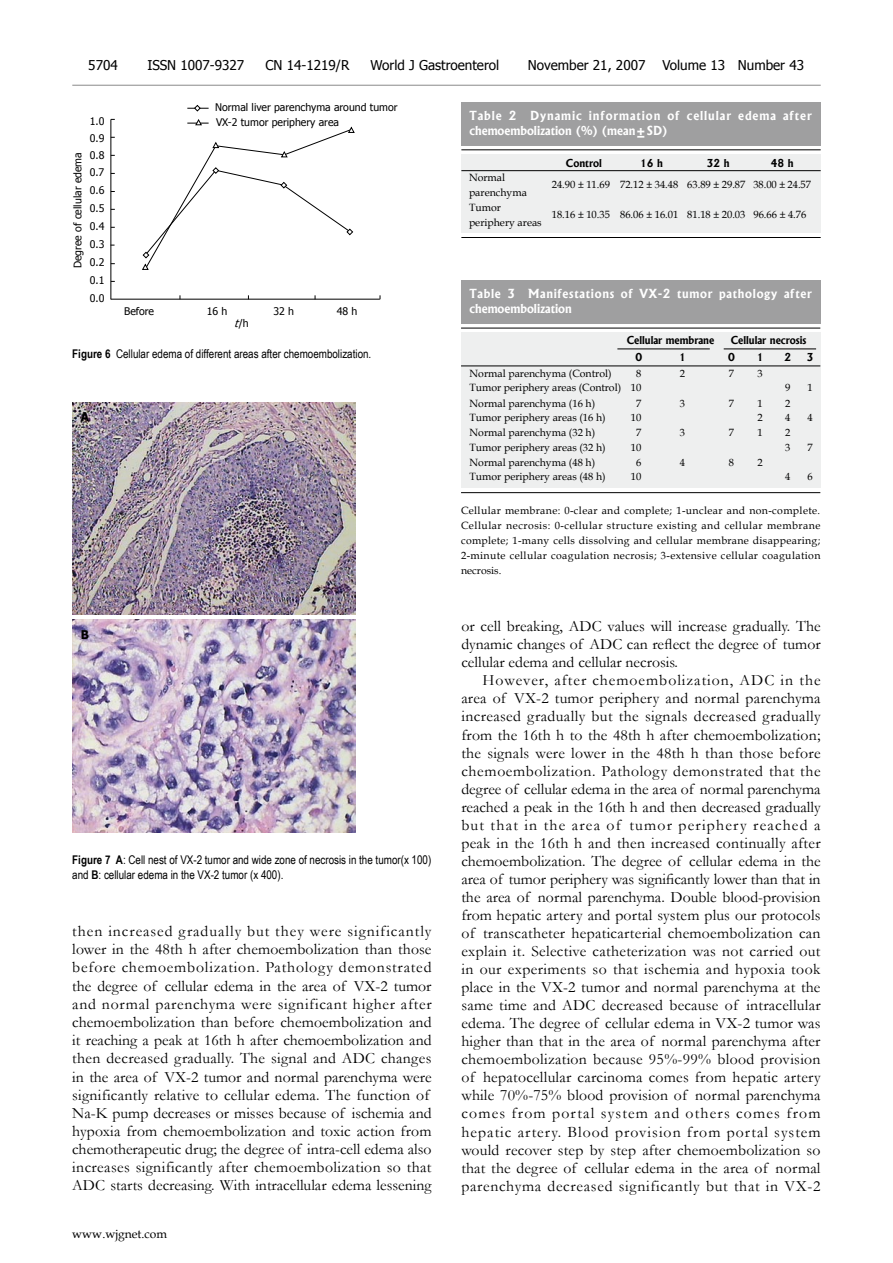
<style>
.page{position:relative;width:893px;height:1263px;background:#fff}
.page>*{position:absolute;margin:0;border:0;box-sizing:border-box;transform-origin:0 0}
.t1{font:15.75px/18px "Garamond";letter-spacing:.01em;color:#000;text-align:justify}
.t2{font:13.5px "Tahoma";color:#000}
.t3{font:12px/15px "Arial Narrow";color:#000}
.t4{font:700 12px/15px "Albertus";letter-spacing:.06em;color:#fff}
.t5{font:12px "Book Antiqua";color:#000}
.t6{font:700 12px "Tahoma";color:#000}
.t7{font:10.5px/15px "Book Antiqua";color:#000}
.t8{font:10.5px/17.7px "Tahoma";color:#000;text-align:justify}
.t9{font:700 10.5px "Albertus";color:#000}
.s1{font-style:italic}
.s2{font-weight:700}
</style>
<div class="page">
<hr style="left:72px;top:85px;width:749px;height:1px;background:#898989">
<div style="left:461px;top:154px;width:360px;height:79px;background:#eeefef"></div>
<hr style="left:461px;top:149px;width:360px;height:1px;background:#000">
<hr style="left:461px;top:170px;width:360px;height:1px;background:#000">
<hr style="left:461px;top:237px;width:360px;height:1px;background:#000">
<div style="left:461px;top:102px;width:359px;height:44px;background:#9f9fa0"></div>
<div style="left:461px;top:332px;width:359px;height:156px;background:#eeefef"></div>
<div style="left:461px;top:280px;width:359px;height:43px;background:#9f9fa0"></div>
<hr style="left:461px;top:328px;width:359px;height:1px;background:#000">
<hr style="left:461px;top:366px;width:359px;height:1px;background:#000">
<hr style="left:461px;top:492px;width:359px;height:1px;background:#000">
<hr style="left:617px;top:349px;width:93px;height:1px;background:#000">
<hr style="left:724px;top:349px;width:92px;height:1px;background:#000">
<hr style="left:111px;top:299px;width:269px;height:1px;background:#000">
<hr style="left:111px;top:119px;width:1px;height:180px;background:#000">
<svg style="left:187px;top:105px;width:22px;height:6px"></svg>
<svg style="left:142px;top:119px;width:213px;height:151px"></svg>
<img style="left:72px;top:402px;width:284px;height:213px">
<img style="left:72px;top:620px;width:284px;height:212px">
<p class="t2" style="left:88px;top:56px;width:31px">5704</p>
<p class="t2" style="left:147px;top:56px;width:98px">ISSN 1007-9327</p>
<p class="t2" style="left:265px;top:56px;width:86px">CN 14-1219/R</p>
<p class="t2" style="left:371px;top:56px;width:130px">World J Gastroenterol</p>
<p class="t2" style="left:528px;top:56px;width:119px">November 21, 2007</p>
<p class="t2" style="left:662px;top:56px;width:143px">Volume 13 Number 43</p>
<p class="t8" style="left:90px;top:111px;width:16px">1.0<br>0.9<br>0.8<br>0.7<br>0.6<br>0.5<br>0.4<br>0.3<br>0.2<br>0.1<br>0.0</p>
<p class="t8" style="left:68px;top:268px;width:118px;rotate:-90deg">Degree of cellular edema</p>
<p class="t8" style="left:215px;top:98px;width:184px">Normal liver parenchyma around tumor</p>
<p class="t8" style="left:216px;top:113px;width:125px">VX-2 tumor periphery area</p>
<p class="t8" style="left:124px;top:301px;width:31px">Before</p>
<p class="t8" style="left:207px;top:301px;width:22px">16 h</p>
<p class="t8" style="left:273px;top:301px;width:22px">32 h</p>
<p class="t8" style="left:337px;top:301px;width:22px">48 h</p>
<p class="t8" style="left:234px;top:313px;width:16px"><span class="s1">t</span>/ h</p>
<p class="t3" style="left:72px;top:345px;width:301px"><span class="s2">Figure 6</span> Cellular edema of different areas after chemoembolization.</p>
<p class="t6" style="left:81px;top:408px;width:10px">A</p>
<p class="t6" style="left:81px;top:626px;width:10px">B</p>
<p class="t3" style="left:72px;top:852px;width:360px"><span class="s2">Figure 7 A</span>: Cell nest of VX-2 tumor and wide zone of necrosis in the tumor(x 100) and <span class="s2">B</span>: cellular edema in the VX-2 tumor (x 400).</p>
<p class="t1" style="left:72px;top:921px;width:361px;text-align:left">then increased gradually but they were significantly lower in the 48th h after chemoembolization than those before chemoembolization. Pathology demonstrated the degree of cellular edema in the area of VX-2 tumor and normal parenchyma were significant higher after chemoembolization than before chemoembolization and it reaching a peak at 16th h after chemoembolization and then decreased gradually. The signal and ADC changes in the area of VX-2 tumor and normal parenchyma were significantly relative to cellular edema. The function of Na-K pump decreases or misses because of ischemia and hypoxia from chemoembolization and toxic action from chemotherapeutic drug; the degree of intra-cell edema also increases significantly after chemoembolization so that ADC starts decreasing. With intracellular edema lessening</p>
<p class="t5" style="left:72px;top:1225px;width:96px">www.wjgnet.com</p>
<p class="t4" style="left:470px;top:108px;width:344px">Table 2 Dynamic information of cellular edema after chemoembolization (%) (mean±SD)</p>
<p class="t9" style="left:566px;top:156px;width:38px">Control</p>
<p class="t9" style="left:640px;top:156px;width:24px">16 h</p>
<p class="t9" style="left:707px;top:156px;width:24px">32 h</p>
<p class="t9" style="left:771px;top:156px;width:24px">48 h</p>
<p class="t7" style="left:469px;top:170px;width:59px">Normal parenchyma</p>
<p class="t7" style="left:552px;top:177px;width:261px">24.90 ± 11.69 72.12 ± 34.48 63.89 ± 29.87 38.00 ± 24.57</p>
<p class="t7" style="left:469px;top:199px;width:74px">Tumor periphery areas</p>
<p class="t7" style="left:552px;top:207px;width:256px">18.16 ± 10.35 86.06 ± 16.01 81.18 ± 20.03 96.66 ± 4.76</p>
<p class="t4" style="left:470px;top:286px;width:344px">Table 3 Manifestations of VX-2 tumor pathology after chemoembolization</p>
<p class="t9" style="left:627px;top:334px;width:89px">Cellular membrane</p>
<p class="t9" style="left:731px;top:334px;width:77px">Cellular necrosis</p>
<p class="t9" style="left:635px;top:351px;width:8px">0</p>
<p class="t9" style="left:679px;top:351px;width:8px">1</p>
<p class="t9" style="left:728px;top:351px;width:8px">0</p>
<p class="t9" style="left:757px;top:351px;width:8px">1</p>
<p class="t9" style="left:784px;top:351px;width:8px">2</p>
<p class="t9" style="left:807px;top:351px;width:8px">3</p>
<p class="t7" style="left:470px;top:365px;width:144px">Normal parenchyma (Control)</p>
<p class="t7" style="left:636px;top:365px;width:7px">8</p>
<p class="t7" style="left:680px;top:365px;width:7px">2</p>
<p class="t7" style="left:729px;top:365px;width:7px">7</p>
<p class="t7" style="left:757px;top:365px;width:7px">3</p>
<p class="t7" style="left:470px;top:380px;width:173px">Tumor periphery areas (Control) 10</p>
<p class="t7" style="left:785px;top:380px;width:7px">9</p>
<p class="t7" style="left:807px;top:380px;width:7px">1</p>
<p class="t7" style="left:470px;top:395px;width:127px">Normal parenchyma (16 h)</p>
<p class="t7" style="left:636px;top:395px;width:7px">7</p>
<p class="t7" style="left:680px;top:395px;width:7px">3</p>
<p class="t7" style="left:729px;top:395px;width:7px">7</p>
<p class="t7" style="left:757px;top:395px;width:7px">1</p>
<p class="t7" style="left:785px;top:395px;width:7px">2</p>
<p class="t7" style="left:470px;top:410px;width:138px">Tumor periphery areas (16 h)</p>
<p class="t7" style="left:631px;top:410px;width:12px">10</p>
<p class="t7" style="left:757px;top:410px;width:7px">2</p>
<p class="t7" style="left:785px;top:410px;width:7px">4</p>
<p class="t7" style="left:807px;top:410px;width:7px">4</p>
<p class="t7" style="left:470px;top:425px;width:127px">Normal parenchyma (32 h)</p>
<p class="t7" style="left:636px;top:425px;width:7px">7</p>
<p class="t7" style="left:680px;top:425px;width:7px">3</p>
<p class="t7" style="left:729px;top:425px;width:7px">7</p>
<p class="t7" style="left:757px;top:425px;width:7px">1</p>
<p class="t7" style="left:785px;top:425px;width:7px">2</p>
<p class="t7" style="left:470px;top:439px;width:138px">Tumor periphery areas (32 h)</p>
<p class="t7" style="left:631px;top:439px;width:12px">10</p>
<p class="t7" style="left:785px;top:439px;width:7px">3</p>
<p class="t7" style="left:807px;top:439px;width:7px">7</p>
<p class="t7" style="left:470px;top:454px;width:127px">Normal parenchyma (48 h)</p>
<p class="t7" style="left:636px;top:454px;width:7px">6</p>
<p class="t7" style="left:680px;top:454px;width:7px">4</p>
<p class="t7" style="left:729px;top:454px;width:7px">8</p>
<p class="t7" style="left:757px;top:454px;width:7px">2</p>
<p class="t7" style="left:470px;top:469px;width:138px">Tumor periphery areas (48 h)</p>
<p class="t7" style="left:631px;top:469px;width:12px">10</p>
<p class="t7" style="left:785px;top:469px;width:7px">4</p>
<p class="t7" style="left:807px;top:469px;width:7px">6</p>
<p class="t7" style="left:461px;top:502px;width:361px;text-align:justify">Cellular membrane: 0-clear and complete; 1-unclear and non-complete.<br>Cellular necrosis: 0-cellular structure existing and cellular membrane complete; 1-many cells dissolving and cellular membrane disappearing; 2-minute cellular coagulation necrosis; 3-extensive cellular coagulation necrosis.</p>
<p class="t1" style="left:461px;top:617px;width:361px">or cell breaking, ADC values will increase gradually. The dynamic changes of ADC can reflect the degree of tumor cellular edema and cellular necrosis.</p>
<p class="t1" style="left:461px;top:671px;width:361px;text-indent:21px">However, after chemoembolization, ADC in the area of VX-2 tumor periphery and normal parenchyma increased gradually but the signals decreased gradually from the 16th h to the 48th h after chemoembolization; the signals were lower in the 48th h than those before chemoembolization. Pathology demonstrated that the degree of cellular edema in the area of normal parenchyma reached a peak in the 16th h and then decreased gradually but that in the area of tumor periphery reached a peak in the 16th h and then increased continually after chemoembolization. The degree of cellular edema in the area of tumor periphery was significantly lower than that in the area of normal parenchyma. Double blood-provision from hepatic artery and portal system plus our protocols of transcatheter hepaticarterial chemoembolization can explain it. Selective catheterization was not carried out in our experiments so that ischemia and hypoxia took place in the VX-2 tumor and normal parenchyma at the same time and ADC decreased because of intracellular edema. The degree of cellular edema in VX-2 tumor was higher than that in the area of normal parenchyma after chemoembolization because 95%-99% blood provision of hepatocellular carcinoma comes from hepatic artery while 70%-75% blood provision of normal parenchyma comes from portal system and others comes from hepatic artery. Blood provision from portal system would recover step by step after chemoembolization so that the degree of cellular edema in the area of normal parenchyma decreased significantly but that in VX-2</p>
</div>
